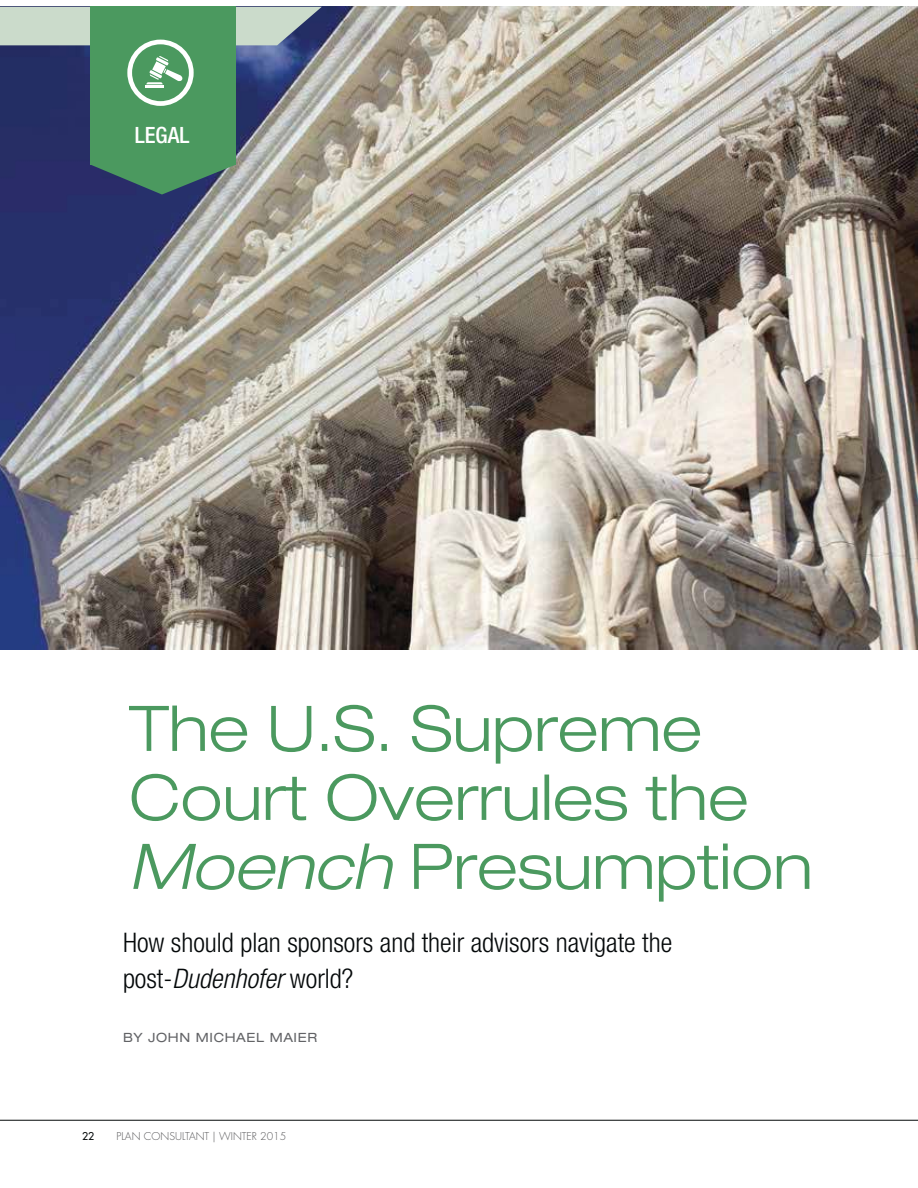
<style>
.page{position:relative;width:918px;height:1188px;background:#fff}
.page>*{position:absolute;margin:0;border:0;box-sizing:border-box;transform-origin:0 0}
.t1{font:300 expanded 63px/69px "Helvetica Neue LT Pro";color:#4b995f}
.t2{font:300 condensed 27px/36px "Helvetica Neue LT Pro";color:#040809}
.t3{font:500 condensed 22.5px "Helvetica Neue LT Pro";color:#fff}
.t4{font:expanded 12.75px "Helvetica Neue LT Pro";letter-spacing:.05em;color:#626366}
.t5{font:300 10.5px "Futura Std";color:#58585a}
.t6{font:500 10.5px "Futura Std";color:#040809}
.s1{font-style:italic}
</style>
<div class="page">
<hr style="left:0;top:1120px;width:918px;height:1px;background:#040809">
<img style="left:0;top:7px;width:918px;height:642px">
<svg style="left:0;top:7px;width:322px;height:38px"></svg>
<div style="left:90px;top:7px;width:146px;height:158px;background:#4b995f"></div>
<svg style="left:90px;top:165px;width:146px;height:30px"></svg>
<div style="left:127px;top:40px;width:67px;height:66px;border:5px solid #fff;border-radius:50%"></div>
<hr style="left:145px;top:85px;width:19px;height:3px;background:#fff">
<svg style="left:146px;top:56px;width:37px;height:28px"></svg>
<p class="t3" style="left:135px;top:122px;width:56px">LEGAL</p>
<h1 class="t1" style="left:129px;top:695px;width:685px">The U.S. Supreme<br>Court Overrules the<br><span class="s1">Moench</span> Presumption</h1>
<p class="t2" style="left:123px;top:927px;width:551px">How should plan sponsors and their advisors navigate the post-<span class="s1">Dudenhofer</span> world?</p>
<p class="t4" style="left:123px;top:1032px;width:196px">BY JOHN MICHAEL MAIER</p>
<p class="t6" style="left:82px;top:1130px;width:14px">22</p>
<p class="t5" style="left:117px;top:1130px;width:171px">PLAN CONSULTANT | WINTER 2015</p>
</div>
